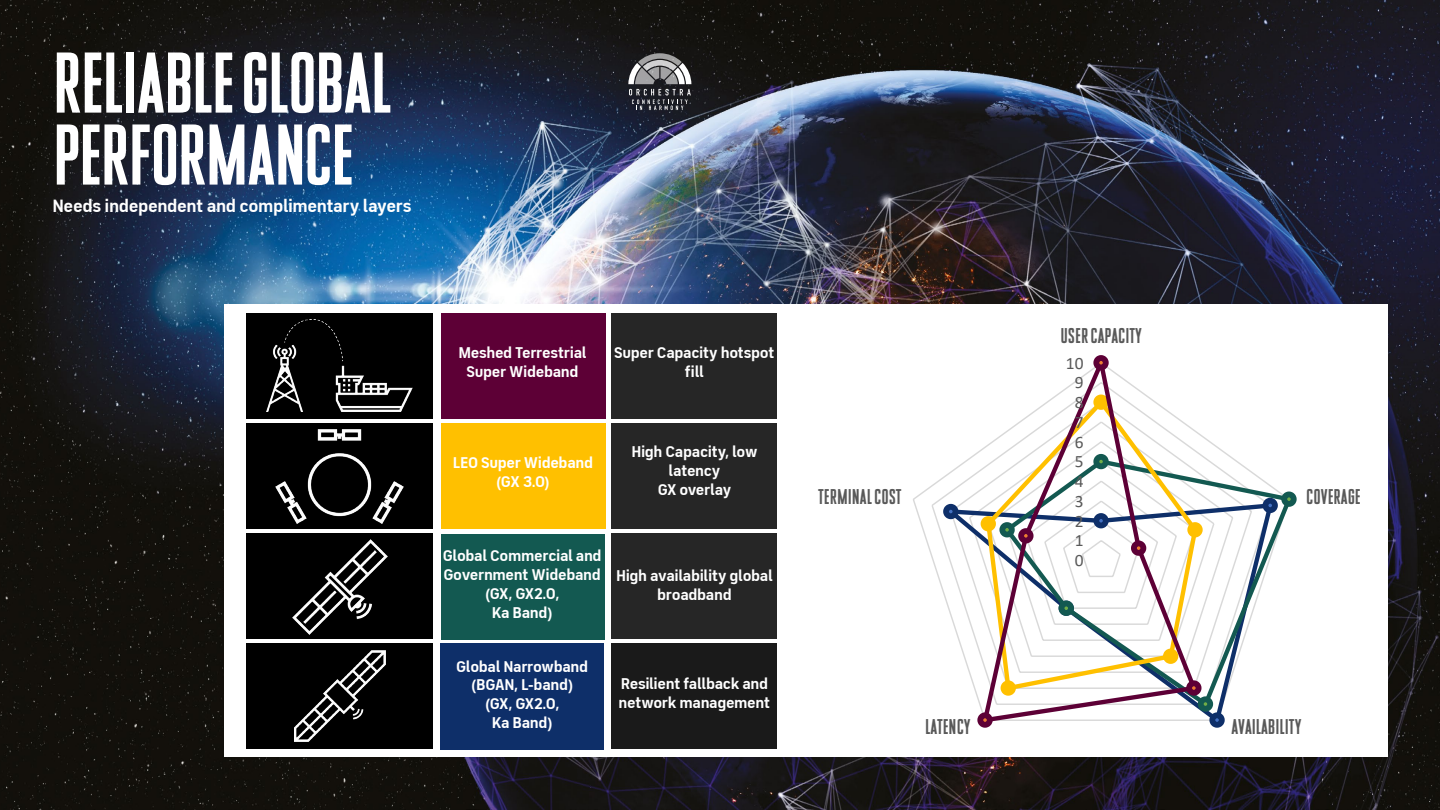
<style>
.page{position:relative;width:1440px;height:810px;background:#fff}
.page>*{position:absolute;margin:0;border:0;box-sizing:border-box;transform-origin:0 0}
.t1{font:85.88px/72px "Inmarsat Infinite Standard";letter-spacing:-.02em;color:#fff}
.t2{font:21.38px "Inmarsat Infinite Standard";color:#595959}
.t3{font:700 18px "FS Industrie";letter-spacing:-.025em;color:#fff}
.t4{font:17.4px "Calibri";color:#595959}
.t5{font:700 15.75px/18.9px "FS Industrie";letter-spacing:-.02em;color:#fff;text-align:center}
</style>
<div class="page">
<img style="left:0;top:0;width:1440px;height:810px">
<svg style="left:628px;top:53px;width:63px;height:57px;background:#616265"></svg>
<div style="left:224px;top:304px;width:1164px;height:454px;background:#fff"></div>
<svg style="left:913px;top:434px;width:319px;height:164px"></svg>
<svg style="left:945px;top:501px;width:277px;height:220px"></svg>
<div style="left:1212px;top:715px;width:10px;height:10px;background:#4472c4;border-radius:50%"></div>
<div style="left:1209px;top:712px;width:16px;height:16px;border:6px solid #0e2f69;border-radius:50%"></div>
<div style="left:946px;top:507px;width:10px;height:9px;background:#4472c4;border-radius:50%"></div>
<div style="left:943px;top:504px;width:15px;height:15px;border:6px solid #0e2f69;border-radius:50%"></div>
<svg style="left:1200px;top:457px;width:95px;height:254px"></svg>
<div style="left:1284px;top:494px;width:10px;height:10px;background:#70ad47;border-radius:50%"></div>
<div style="left:1281px;top:492px;width:16px;height:15px;border:6px solid #135951;border-radius:50%"></div>
<div style="left:1201px;top:699px;width:9px;height:10px;background:#70ad47;border-radius:50%"></div>
<div style="left:1198px;top:696px;width:15px;height:16px;border:6px solid #135951;border-radius:50%"></div>
<div style="left:1187px;top:522px;width:16px;height:15px;border:6px solid #ffc000;border-radius:50%"></div>
<svg style="left:980px;top:365px;width:220px;height:357px"></svg>
<div style="left:1096px;top:358px;width:10px;height:10px;background:#ed7d31;border-radius:50%"></div>
<div style="left:1093px;top:355px;width:16px;height:15px;border:6px solid #5d0036;border-radius:50%"></div>
<div style="left:1134px;top:543px;width:9px;height:10px;background:#ed7d31;border-radius:50%"></div>
<div style="left:1131px;top:540px;width:15px;height:16px;border:6px solid #5d0036;border-radius:50%"></div>
<div style="left:1189px;top:683px;width:10px;height:10px;background:#ed7d31;border-radius:50%"></div>
<div style="left:1186px;top:680px;width:16px;height:16px;border:6px solid #5d0036;border-radius:50%"></div>
<div style="left:980px;top:715px;width:10px;height:10px;background:#ed7d31;border-radius:50%"></div>
<div style="left:977px;top:712px;width:16px;height:16px;border:6px solid #5d0036;border-radius:50%"></div>
<div style="left:1021px;top:531px;width:10px;height:10px;background:#ed7d31;border-radius:50%"></div>
<div style="left:1018px;top:528px;width:16px;height:15px;border:6px solid #5d0036;border-radius:50%"></div>
<div style="left:612px;top:314px;width:165px;height:105px;background:#262626"></div>
<div style="left:441px;top:313px;width:165px;height:106px;background:#5d0036"></div>
<div style="left:246px;top:313px;width:187px;height:106px;background:#000"></div>
<img style="left:267px;top:319px;width:146px;height:93px">
<div style="left:246px;top:423px;width:187px;height:106px;background:#000"></div>
<img style="left:276px;top:429px;width:128px;height:95px">
<div style="left:612px;top:423px;width:165px;height:106px;background:#262626"></div>
<div style="left:441px;top:423px;width:165px;height:106px;background:#ffc000"></div>
<div style="left:246px;top:643px;width:187px;height:105px;background:#000"></div>
<img style="left:294px;top:650px;width:91px;height:91px">
<div style="left:612px;top:643px;width:165px;height:105px;background:#1a1a1a"></div>
<div style="left:440px;top:643px;width:164px;height:107px;background:#0e2f69"></div>
<div style="left:246px;top:534px;width:187px;height:105px;background:#000"></div>
<img style="left:292px;top:539px;width:95px;height:95px">
<div style="left:441px;top:534px;width:164px;height:105px;background:#135951"></div>
<div style="left:612px;top:533px;width:165px;height:106px;background:#262626"></div>
<h1 class="t1" style="left:52px;top:51px;width:340px">RELIABLE GLOBAL<br>PERFORMANCE</h1>
<p class="t3" style="left:52px;top:194px;width:361px">Needs independent and complimentary layers</p>
<p class="t5" style="left:458px;top:343px;width:130px">Meshed Terrestrial<br>Super Wideband</p>
<p class="t5" style="left:614px;top:343px;width:162px">Super Capacity hotspot fill</p>
<p class="t5" style="left:453px;top:453px;width:142px">LEO Super Wideband (GX 3.0)</p>
<p class="t5" style="left:631px;top:442px;width:128px">High Capacity, low latency<br>GX overlay</p>
<p class="t5" style="left:443px;top:546px;width:160px">Global Commercial and<br>Government Wideband (GX, GX2.0,<br>Ka Band)</p>
<p class="t5" style="left:456px;top:657px;width:134px">Global Narrowband (BGAN, L-band) (GX, GX2.0,<br>Ka Band)</p>
<p class="t5" style="left:616px;top:566px;width:158px">High availability global broadband</p>
<p class="t5" style="left:619px;top:674px;width:153px;text-align:left">Resilient fallback and network management</p>
<h2 class="t2" style="left:818px;top:489px;width:85px">TERMINALCOST</h2>
<h2 class="t2" style="left:1060px;top:328px;width:83px">USERCAPACITY</h2>
<p class="t4" style="left:1066px;top:351px;width:19px">10</p>
<p class="t4" style="left:1075px;top:371px;width:10px">9</p>
<p class="t4" style="left:1075px;top:390px;width:10px">8</p>
<p class="t4" style="left:1075px;top:410px;width:10px">7</p>
<p class="t4" style="left:1075px;top:430px;width:10px">6</p>
<p class="t4" style="left:1075px;top:450px;width:10px">5</p>
<p class="t4" style="left:1075px;top:469px;width:10px">4</p>
<p class="t4" style="left:1075px;top:489px;width:10px">3</p>
<p class="t4" style="left:1075px;top:509px;width:10px">2</p>
<p class="t4" style="left:1075px;top:529px;width:10px">1</p>
<p class="t4" style="left:1075px;top:548px;width:10px">0</p>
<h2 class="t2" style="left:1306px;top:489px;width:56px">COVERAGE</h2>
<h2 class="t2" style="left:925px;top:719px;width:47px">LATENCY</h2>
<h2 class="t2" style="left:1232px;top:719px;width:71px">AVAILABILITY</h2>
</div>
